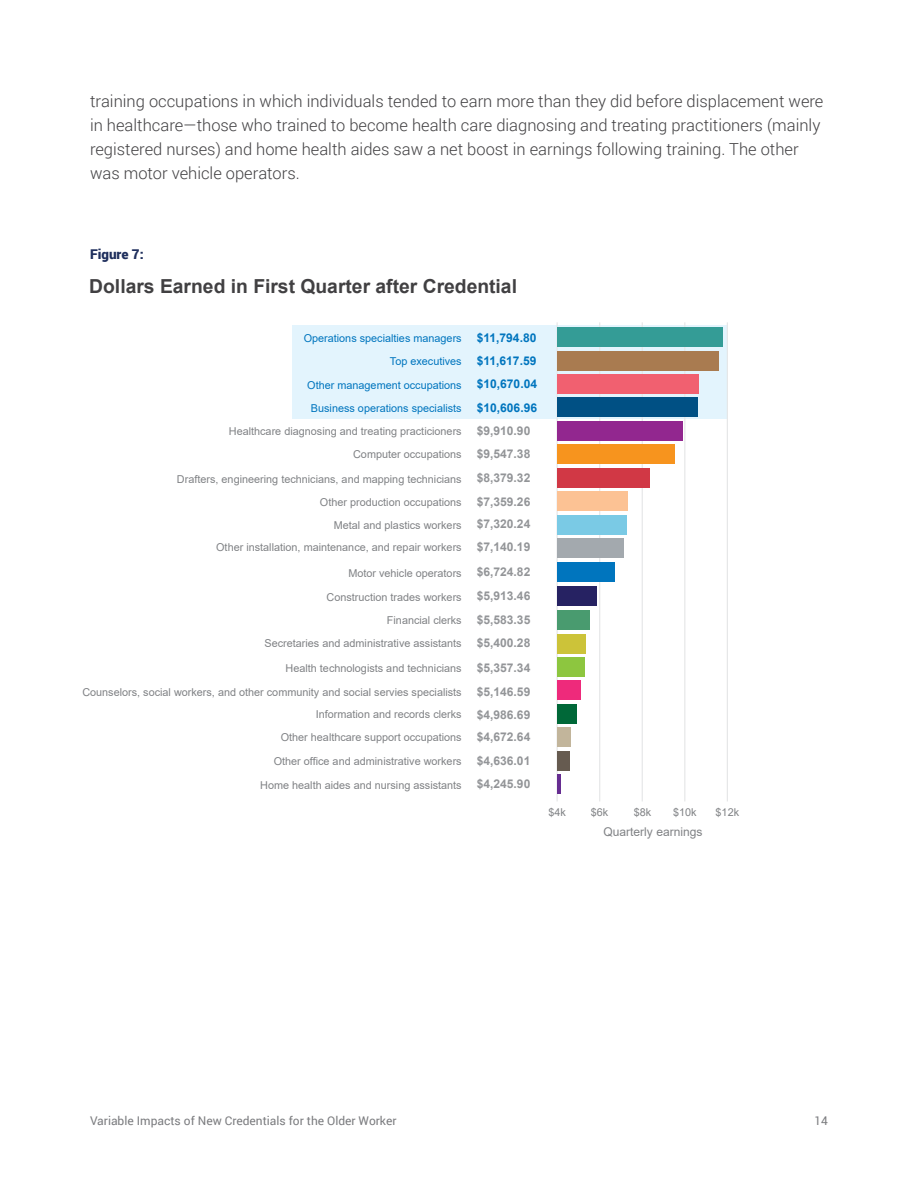
<style>
.page{position:relative;width:918px;height:1188px;background:#fff}
.page>*{position:absolute;margin:0;border:0;box-sizing:border-box;transform-origin:0 0}
.t1{font:700 19.35px "Arial";color:#414042}
.t2{font:300 16.5px/24px "Roboto";color:#414042}
.t3{font:900 13.5px "Roboto";color:#1f2f5d}
.t4{font:12px "Roboto";color:#7b7c7f}
.t5{font:12px "Arial";color:#808285}
.t6{font:700 12px "Arial";color:#0075be}
.t7{font:10.8px "Arial";color:#808285}
.t8{font:10.8px "Arial";color:#0075be}
.s1{font-weight:700;font-size:12px}
.s2{font-weight:700;font-size:12px;color:#939598}
</style>
<div class="page">
<div style="left:292px;top:325px;width:435px;height:94px;background:#e3f4fd"></div>
<hr style="left:557px;top:322px;width:1px;height:479px;background:#e6e7e8">
<hr style="left:599px;top:322px;width:1px;height:479px;background:#e6e7e8">
<hr style="left:642px;top:322px;width:1px;height:479px;background:#e6e7e8">
<hr style="left:684px;top:322px;width:1px;height:479px;background:#e6e7e8">
<hr style="left:727px;top:322px;width:1px;height:479px;background:#e6e7e8">
<div style="left:557px;top:562px;width:57px;height:20px;background:#0075be"></div>
<div style="left:557px;top:445px;width:118px;height:19px;background:#f7941e"></div>
<div style="left:557px;top:657px;width:28px;height:20px;background:#8dc63f"></div>
<div style="left:557px;top:327px;width:166px;height:20px;background:#349c96"></div>
<div style="left:557px;top:634px;width:29px;height:19px;background:#ccc339"></div>
<hr style="left:557px;top:774px;width:4px;height:20px;background:#662d91">
<div style="left:557px;top:751px;width:12px;height:20px;background:#665b50"></div>
<div style="left:557px;top:515px;width:70px;height:19px;background:#7acae5"></div>
<div style="left:557px;top:727px;width:13px;height:20px;background:#c2b59b"></div>
<div style="left:557px;top:374px;width:142px;height:20px;background:#f16070"></div>
<div style="left:557px;top:610px;width:33px;height:20px;background:#499b6f"></div>
<div style="left:557px;top:538px;width:66px;height:19px;background:#a3a9ae"></div>
<div style="left:557px;top:398px;width:140px;height:19px;background:#005084"></div>
<div style="left:557px;top:491px;width:71px;height:20px;background:#fcc294"></div>
<div style="left:557px;top:468px;width:93px;height:20px;background:#d13845"></div>
<div style="left:557px;top:704px;width:20px;height:20px;background:#006838"></div>
<div style="left:557px;top:586px;width:40px;height:20px;background:#262262"></div>
<div style="left:557px;top:681px;width:23px;height:19px;background:#ee2a7b"></div>
<div style="left:557px;top:351px;width:162px;height:19px;background:#a97b50"></div>
<div style="left:557px;top:421px;width:125px;height:20px;background:#92278f"></div>
<p class="t2" style="left:90px;top:89px;width:735px">training occupations in which individuals tended to earn more than they did before displacement were in healthcare—those who trained to become health care diagnosing and treating practitioners (mainly registered nurses) and home health aides saw a net boost in earnings following training. The other was motor vehicle operators.</p>
<p class="t3" style="left:90px;top:245px;width:55px">Figure 7:</p>
<h1 class="t1" style="left:89px;top:273px;width:429px">Dollars Earned in First Quarter after Credential</h1>
<p class="t8" style="left:304px;top:331px;width:160px">Operations specialties managers</p>
<p class="t6" style="left:477px;top:329px;width:61px">$11,794.80</p>
<p class="t8" style="left:390px;top:353px;width:148px">Top executives <span class="s1">$11,617.59</span></p>
<p class="t8" style="left:307px;top:377px;width:231px">Other management occupations <span class="s1">$10,670.04</span></p>
<p class="t8" style="left:311px;top:401px;width:228px">Business operations specialists <span class="s1">$10,606.96</span></p>
<p class="t7" style="left:229px;top:424px;width:303px">Healthcare diagnosing and treating practicioners <span class="s2">$9,910.90</span></p>
<p class="t7" style="left:353px;top:447px;width:179px">Computer occupations <span class="s2">$9,547.38</span></p>
<p class="t7" style="left:177px;top:471px;width:355px">Drafters, engineering technicians, and mapping technicians <span class="s2">$8,379.32</span></p>
<p class="t7" style="left:320px;top:495px;width:212px">Other production occupations <span class="s2">$7,359.26</span></p>
<p class="t7" style="left:334px;top:518px;width:198px">Metal and plastics workers <span class="s2">$7,320.24</span></p>
<p class="t7" style="left:216px;top:540px;width:316px">Other installation, maintenance, and repair workers <span class="s2">$7,140.19</span></p>
<p class="t7" style="left:348px;top:565px;width:184px">Motor vehicle operators <span class="s2">$6,724.82</span></p>
<p class="t7" style="left:327px;top:589px;width:205px">Construction trades workers <span class="s2">$5,913.46</span></p>
<p class="t7" style="left:387px;top:613px;width:145px">Financial clerks <span class="s2">$5,583.35</span></p>
<p class="t7" style="left:264px;top:636px;width:267px">Secretaries and administrative assistants <span class="s2">$5,400.28</span></p>
<p class="t7" style="left:286px;top:661px;width:246px">Health technologists and technicians <span class="s2">$5,357.34</span></p>
<p class="t7" style="left:82px;top:685px;width:450px">Counselors, social workers, and other community and social servies specialists <span class="s2">$5,146.59</span></p>
<p class="t7" style="left:316px;top:707px;width:216px">Information and records clerks <span class="s2">$4,986.69</span></p>
<p class="t7" style="left:281px;top:730px;width:251px">Other healthcare support occupations <span class="s2">$4,672.64</span></p>
<p class="t7" style="left:274px;top:754px;width:258px">Other office and administrative workers <span class="s2">$4,636.01</span></p>
<p class="t7" style="left:260px;top:778px;width:272px">Home health aides and nursing assistants <span class="s2">$4,245.90</span></p>
<p class="t7" style="left:548px;top:805px;width:19px">$4k</p>
<p class="t7" style="left:591px;top:805px;width:19px">$6k</p>
<p class="t7" style="left:634px;top:805px;width:19px">$8k</p>
<p class="t7" style="left:673px;top:805px;width:25px">$10k</p>
<p class="t7" style="left:716px;top:805px;width:25px">$12k</p>
<p class="t5" style="left:603px;top:823px;width:101px">Quarterly earnings</p>
<p class="t4" style="left:90px;top:1112px;width:308px">Variable Impacts of New Credentials for the Older Worker</p>
<p class="t4" style="left:814px;top:1112px;width:15px">14</p>
</div>
